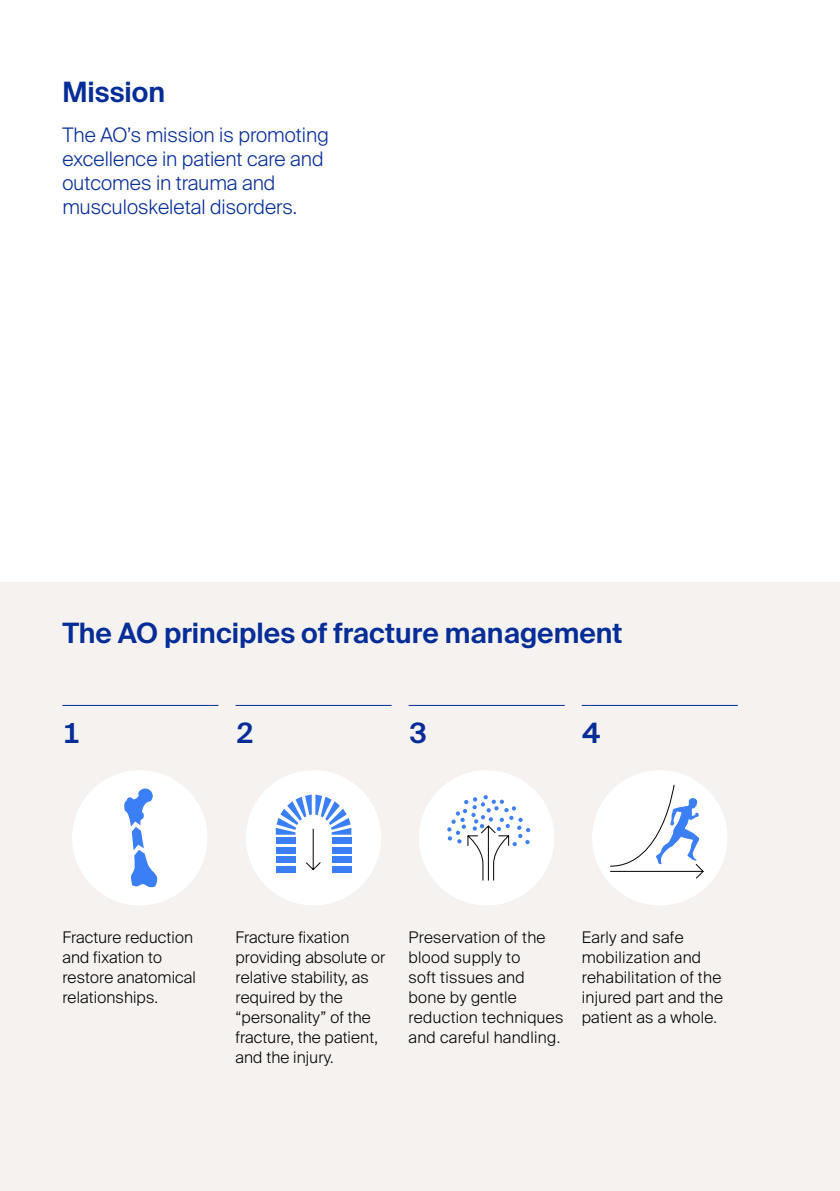
<style>
.page{position:relative;width:840px;height:1191px;background:#fff}
.page>*{position:absolute;margin:0;border:0;box-sizing:border-box;transform-origin:0 0}
.t1{font:600 28px "Suisse Intl";color:#042d98}
.t2{font:300 20px/24px "Suisse Intl";color:#042d98}
.t3{font:300 16px/20px "Suisse Intl";letter-spacing:.015em;color:#000}
</style>
<div class="page">
<div style="left:0;top:582px;width:839px;height:609px;background:#f5f2ef"></div>
<hr style="left:62px;top:705px;width:156px;height:1px;background:#042d98">
<hr style="left:235px;top:705px;width:156px;height:1px;background:#042d98">
<hr style="left:408px;top:705px;width:156px;height:1px;background:#042d98">
<hr style="left:581px;top:705px;width:156px;height:1px;background:#042d98">
<div style="left:246px;top:770px;width:135px;height:135px;background:#fff;border-radius:50%"></div>
<div style="left:275px;top:866px;width:20px;height:7px;background:#3b7ff6"></div>
<div style="left:331px;top:866px;width:20px;height:7px;background:#3b7ff6"></div>
<svg style="left:275px;top:794px;width:76px;height:76px"></svg>
<div style="left:419px;top:770px;width:135px;height:135px;background:#fff;border-radius:50%"></div>
<svg style="left:447px;top:795px;width:83px;height:86px"></svg>
<div style="left:591px;top:770px;width:136px;height:135px;background:#fff;border-radius:50%"></div>
<svg style="left:609px;top:784px;width:94px;height:95px"></svg>
<div style="left:72px;top:770px;width:135px;height:135px;background:#fff;border-radius:50%"></div>
<svg style="left:124px;top:788px;width:34px;height:99px"></svg>
<h1 class="t1" style="left:62px;top:76px;width:104px">Mission</h1>
<p class="t2" style="left:62px;top:123px;width:268px">The AO’s mission is promoting excellence in patient care and outcomes in trauma and musculoskeletal disorders.</p>
<h1 class="t1" style="left:62px;top:616px;width:561px">The AO principles of fracture management</h1>
<h1 class="t1" style="left:62px;top:716px;width:20px">1</h1>
<h1 class="t1" style="left:235px;top:716px;width:20px">2</h1>
<h1 class="t1" style="left:408px;top:716px;width:20px">3</h1>
<h1 class="t1" style="left:581px;top:716px;width:20px">4</h1>
<p class="t3" style="left:62px;top:927px;width:135px">Fracture reduction and fixation to restore anatomical relationships.</p>
<p class="t3" style="left:235px;top:927px;width:151px">Fracture fixation providing absolute or relative stability, as required by the “personality” of the fracture, the patient, and the injury.</p>
<p class="t3" style="left:408px;top:927px;width:156px">Preservation of the blood supply to<br>soft tissues and bone by gentle reduction techniques and careful handling.</p>
<p class="t3" style="left:581px;top:927px;width:143px">Early and safe mobilization and rehabilitation of the injured part and the patient as a whole.</p>
</div>
